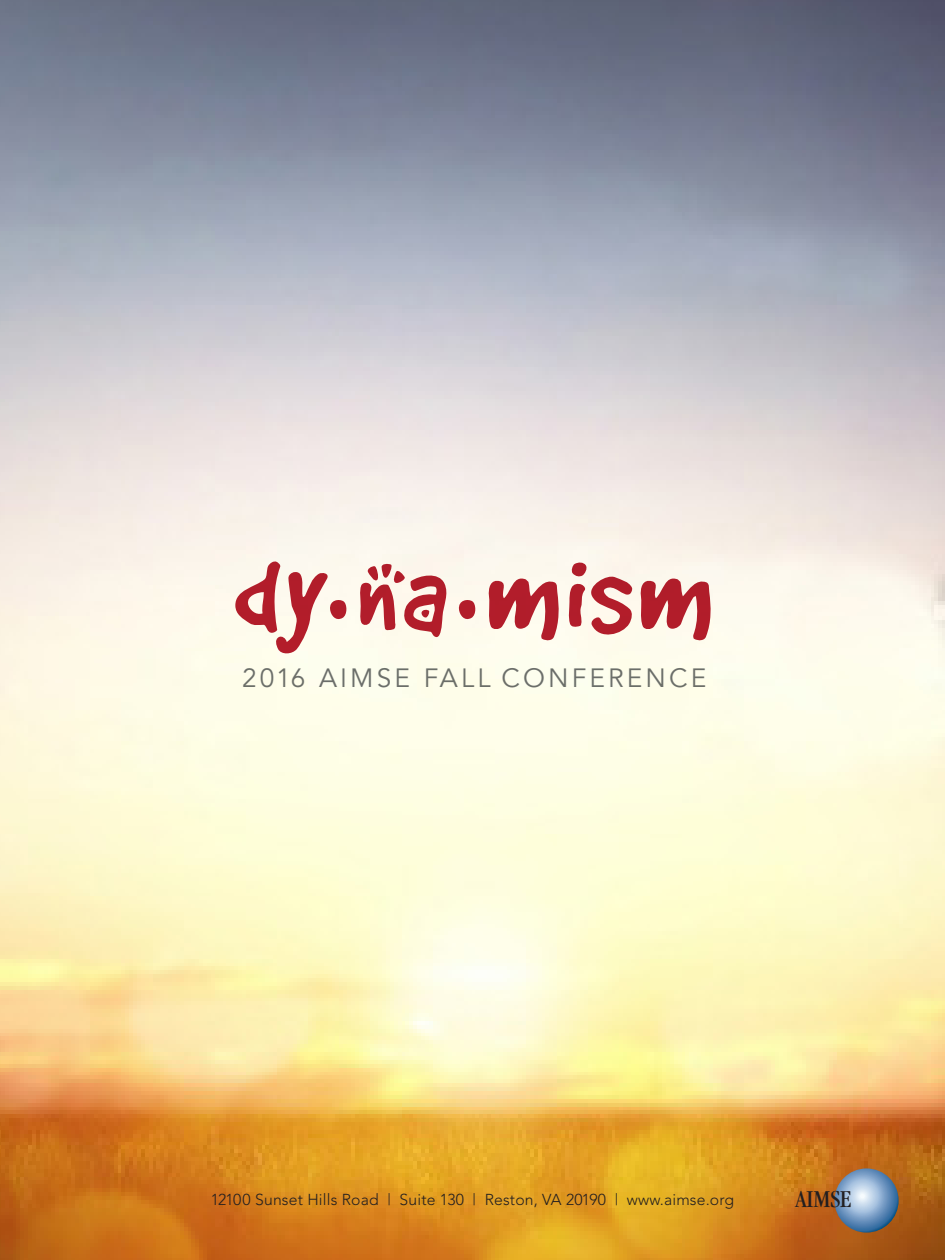
<style>
.page{position:relative;width:945px;height:1260px;background:#fff}
.page>*{position:absolute;margin:0;border:0;box-sizing:border-box;transform-origin:0 0}
.t1{font:126px "Good Dog Cool";letter-spacing:.01em;color:#b31e2e}
.t2{font:26.25px "Avenir";letter-spacing:.12em;color:#6c6f72}
.t3{font:condensed 25.2px "Garamond";color:#231f20}
.text{font:300 15.75px "Avenir";letter-spacing:.01em;color:#231f20}
</style>
<div class="page">
<img style="left:0;top:0;width:945px;height:1260px">
<svg style="left:834px;top:1168px;width:65px;height:65px;background:#7e9ec0"></svg>
<h1 class="t1" style="left:234px;top:553px;width:483px">dy.na.mism</h1>
<h2 class="t2" style="left:242px;top:663px;width:466px">2016 AIMSE FALL CONFERENCE</h2>
<p class="text" style="left:211px;top:1191px;width:525px">12100 Sunset Hills Road | Suite 130 | Reston, VA 20190 | www.aimse.org</p>
<p class="t3" style="left:795px;top:1185px;width:57px">AIMSE</p>
</div>
